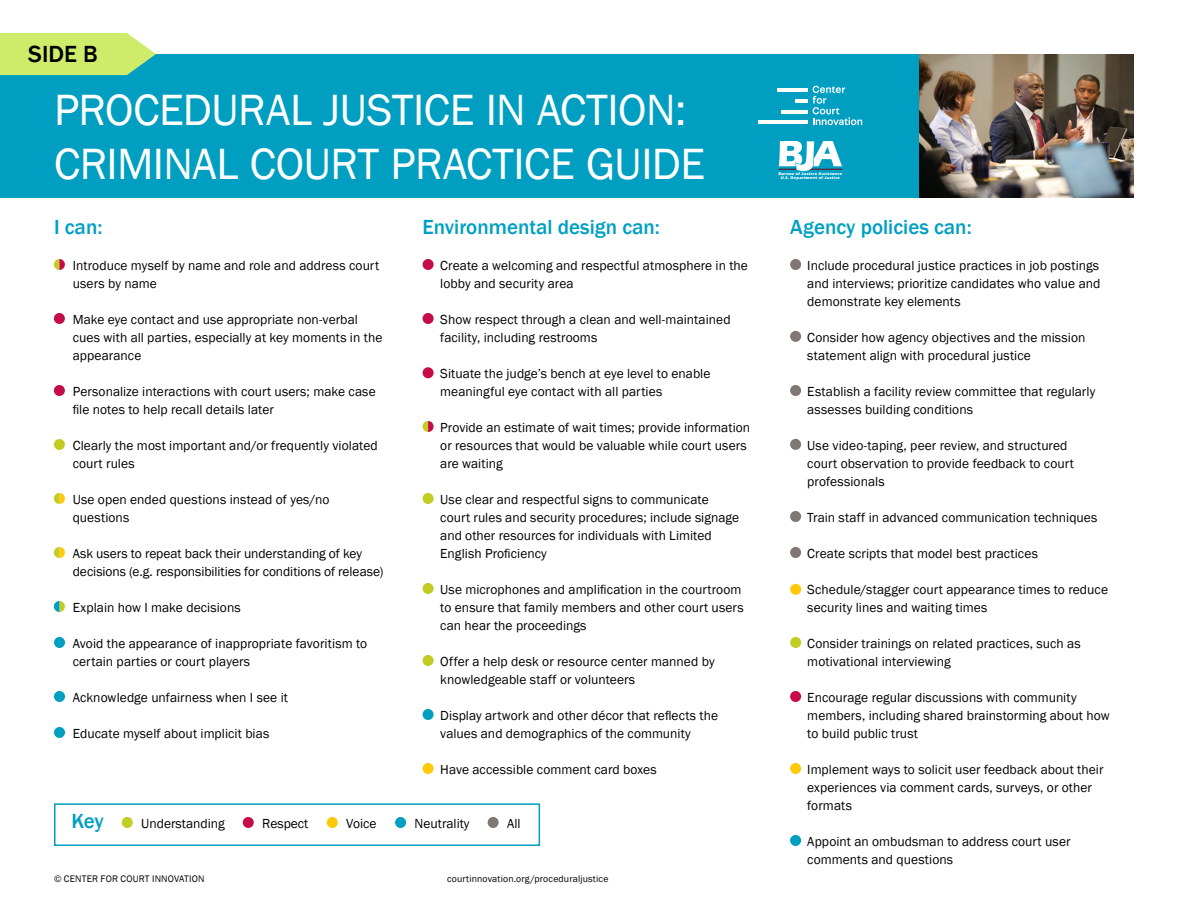
<style>
.page{position:relative;width:1188px;height:918px;background:#fff}
.page>*{position:absolute;margin:0;border:0;box-sizing:border-box;transform-origin:0 0}
.t1{font:45px/54px "Franklin Gothic";letter-spacing:-.01em;color:#fff}
.t2{font:500 24px "Franklin Gothic";color:#000}
.t3{font:500 21px "Franklin Gothic";color:#009fc2}
.t4{font:13.5px/18px "Franklin Gothic";letter-spacing:.005em;color:#000}
.t5{font:9.75px "Franklin Gothic";letter-spacing:.015em;color:#000}
.t6{font:700 4.05px/4.1px "Eras ITC";letter-spacing:.06em;color:#fff;text-align:center}
</style>
<div class="page">
<div style="left:54px;top:803px;width:486px;height:43px;border:2px solid #009fc2"></div>
<div style="left:0;top:54px;width:923px;height:143px;background:#009fc2"></div>
<svg style="left:54px;top:259px;width:11px;height:11px"></svg>
<svg style="left:54px;top:493px;width:11px;height:11px"></svg>
<div style="left:54px;top:439px;width:11px;height:11px;background:#c2cd23;border-radius:50%"></div>
<div style="left:54px;top:313px;width:11px;height:11px;background:#c60c46;border-radius:50%"></div>
<div style="left:54px;top:385px;width:11px;height:11px;background:#c60c46;border-radius:50%"></div>
<div style="left:54px;top:637px;width:11px;height:11px;background:#009fc2;border-radius:50%"></div>
<div style="left:54px;top:691px;width:11px;height:11px;background:#009fc2;border-radius:50%"></div>
<div style="left:54px;top:727px;width:11px;height:11px;background:#009fc2;border-radius:50%"></div>
<svg style="left:54px;top:547px;width:11px;height:11px"></svg>
<svg style="left:54px;top:601px;width:11px;height:11px"></svg>
<div style="left:423px;top:493px;width:11px;height:11px;background:#c2cd23;border-radius:50%"></div>
<div style="left:423px;top:583px;width:11px;height:11px;background:#c2cd23;border-radius:50%"></div>
<div style="left:423px;top:655px;width:11px;height:11px;background:#c2cd23;border-radius:50%"></div>
<svg style="left:423px;top:421px;width:11px;height:11px"></svg>
<div style="left:423px;top:259px;width:11px;height:11px;background:#c60c46;border-radius:50%"></div>
<div style="left:423px;top:313px;width:11px;height:11px;background:#c60c46;border-radius:50%"></div>
<div style="left:423px;top:367px;width:11px;height:11px;background:#c60c46;border-radius:50%"></div>
<div style="left:423px;top:763px;width:11px;height:11px;background:#ffc908;border-radius:50%"></div>
<div style="left:423px;top:709px;width:11px;height:11px;background:#009fc2;border-radius:50%"></div>
<div style="left:790px;top:637px;width:11px;height:11px;background:#c2cd23;border-radius:50%"></div>
<div style="left:790px;top:259px;width:11px;height:11px;background:#7f7772;border-radius:50%"></div>
<div style="left:790px;top:331px;width:11px;height:11px;background:#7f7772;border-radius:50%"></div>
<div style="left:790px;top:385px;width:11px;height:11px;background:#7f7772;border-radius:50%"></div>
<div style="left:790px;top:439px;width:11px;height:11px;background:#7f7772;border-radius:50%"></div>
<div style="left:790px;top:511px;width:11px;height:11px;background:#7f7772;border-radius:50%"></div>
<div style="left:790px;top:547px;width:11px;height:11px;background:#7f7772;border-radius:50%"></div>
<div style="left:790px;top:691px;width:11px;height:11px;background:#c60c46;border-radius:50%"></div>
<div style="left:790px;top:584px;width:11px;height:11px;background:#ffc908;border-radius:50%"></div>
<div style="left:790px;top:763px;width:11px;height:11px;background:#ffc908;border-radius:50%"></div>
<div style="left:790px;top:835px;width:11px;height:11px;background:#009fc2;border-radius:50%"></div>
<div style="left:243px;top:817px;width:11px;height:11px;background:#c60c46;border-radius:50%"></div>
<div style="left:122px;top:817px;width:11px;height:11px;background:#c2cd23;border-radius:50%"></div>
<div style="left:327px;top:817px;width:11px;height:11px;background:#ffc908;border-radius:50%"></div>
<div style="left:395px;top:817px;width:11px;height:11px;background:#009fc2;border-radius:50%"></div>
<div style="left:488px;top:817px;width:11px;height:11px;background:#7f7772;border-radius:50%"></div>
<img style="left:920px;top:54px;width:214px;height:143px">
<svg style="left:0;top:33px;width:156px;height:42px;background:#c6e974"></svg>
<hr style="left:777px;top:88px;width:31px;height:4px;background:#fff">
<hr style="left:795px;top:99px;width:13px;height:4px;background:#fff">
<hr style="left:781px;top:110px;width:27px;height:3px;background:#fff">
<hr style="left:758px;top:121px;width:50px;height:3px;background:#fff">
<svg style="left:813px;top:86px;width:49px;height:39px"></svg>
<svg style="left:779px;top:141px;width:63px;height:30px"></svg>
<h2 class="t2" style="left:28px;top:40px;width:71px">SIDE B</h2>
<h1 class="t1" style="left:54px;top:84px;width:653px">PROCEDURAL JUSTICE IN ACTION:<br>CRIMINAL COURT PRACTICE GUIDE</h1>
<h3 class="t3" style="left:54px;top:214px;width:50px">I can:</h3>
<p class="t4" style="left:73px;top:257px;width:308px">Introduce myself by name and role and address court users by name</p>
<p class="t4" style="left:73px;top:311px;width:311px">Make eye contact and use appropriate non-verbal cues with all parties, especially at key moments in the appearance</p>
<p class="t4" style="left:73px;top:383px;width:305px">Personalize interactions with court users; make case file notes to help recall details later</p>
<p class="t4" style="left:73px;top:437px;width:307px">Clearly the most important and/or frequently violated court rules</p>
<p class="t4" style="left:73px;top:491px;width:258px">Use open ended questions instead of yes/no questions</p>
<p class="t4" style="left:73px;top:545px;width:312px">Ask users to repeat back their understanding of key decisions (e.g. responsibilities for conditions of release)</p>
<p class="t4" style="left:73px;top:599px;width:169px">Explain how I make decisions</p>
<p class="t4" style="left:73px;top:635px;width:296px">Avoid the appearance of inappropriate favoritism to certain parties or court players</p>
<p class="t4" style="left:73px;top:689px;width:217px">Acknowledge unfairness when I see it</p>
<p class="t4" style="left:73px;top:725px;width:198px">Educate myself about implicit bias</p>
<h3 class="t3" style="left:423px;top:214px;width:239px">Environmental design can:</h3>
<p class="t4" style="left:440px;top:257px;width:309px">Create a welcoming and respectful atmosphere in the lobby and security area</p>
<p class="t4" style="left:440px;top:311px;width:292px">Show respect through a clean and well-maintained facility, including restrooms</p>
<p class="t4" style="left:440px;top:365px;width:272px">Situate the judge’s bench at eye level to enable meaningful eye contact with all parties</p>
<p class="t4" style="left:440px;top:419px;width:311px">Provide an estimate of wait times; provide information or resources that would be valuable while court users are waiting</p>
<p class="t4" style="left:440px;top:491px;width:301px">Use clear and respectful signs to communicate court rules and security procedures; include signage and other resources for individuals with Limited English Proficiency</p>
<p class="t4" style="left:440px;top:581px;width:305px">Use microphones and amplification in the courtroom to ensure that family members and other court users can hear the proceedings</p>
<p class="t4" style="left:440px;top:653px;width:276px">Offer a help desk or resource center manned by knowledgeable staff or volunteers</p>
<p class="t4" style="left:440px;top:707px;width:279px">Display artwork and other décor that reflects the values and demographics of the community</p>
<p class="t4" style="left:440px;top:761px;width:218px">Have accessible comment card boxes</p>
<h3 class="t3" style="left:71px;top:808px;width:34px">Key</h3>
<p class="t4" style="left:141px;top:815px;width:85px">Understanding</p>
<p class="t4" style="left:262px;top:815px;width:48px">Respect</p>
<p class="t4" style="left:346px;top:815px;width:32px">Voice</p>
<p class="t4" style="left:415px;top:815px;width:56px">Neutrality</p>
<p class="t4" style="left:507px;top:815px;width:15px">All</p>
<p class="t5" style="left:54px;top:873px;width:152px">© CENTER FOR COURT INNOVATION</p>
<p class="t5" style="left:447px;top:873px;width:163px">courtinnovation.org/proceduraljustice</p>
<p class="t6" style="left:778px;top:172px;width:65px">Bureau of Justice Assistance<br>U.S. Department of Justice</p>
<h3 class="t3" style="left:790px;top:214px;width:183px">Agency policies can:</h3>
<p class="t4" style="left:807px;top:257px;width:295px;text-align:justify">Include procedural justice practices in job postings and interviews; prioritize candidates who value and demonstrate key elements</p>
<p class="t4" style="left:807px;top:329px;width:280px">Consider how agency objectives and the mission statement align with procedural justice</p>
<p class="t4" style="left:807px;top:383px;width:290px">Establish a facility review committee that regularly assesses building conditions</p>
<p class="t4" style="left:807px;top:437px;width:268px">Use video-taping, peer review, and structured court observation to provide feedback to court professionals</p>
<p class="t4" style="left:807px;top:509px;width:292px">Train staff in advanced communication techniques</p>
<p class="t4" style="left:807px;top:545px;width:232px">Create scripts that model best practices</p>
<p class="t4" style="left:807px;top:581px;width:302px">Schedule/stagger court appearance times to reduce security lines and waiting times</p>
<p class="t4" style="left:807px;top:635px;width:275px">Consider trainings on related practices, such as motivational interviewing</p>
<p class="t4" style="left:807px;top:689px;width:304px">Encourage regular discussions with community members, including shared brainstorming about how to build public trust</p>
<p class="t4" style="left:807px;top:761px;width:298px">Implement ways to solicit user feedback about their experiences via comment cards, surveys, or other formats</p>
<p class="t4" style="left:807px;top:833px;width:265px">Appoint an ombudsman to address court user comments and questions</p>
</div>
